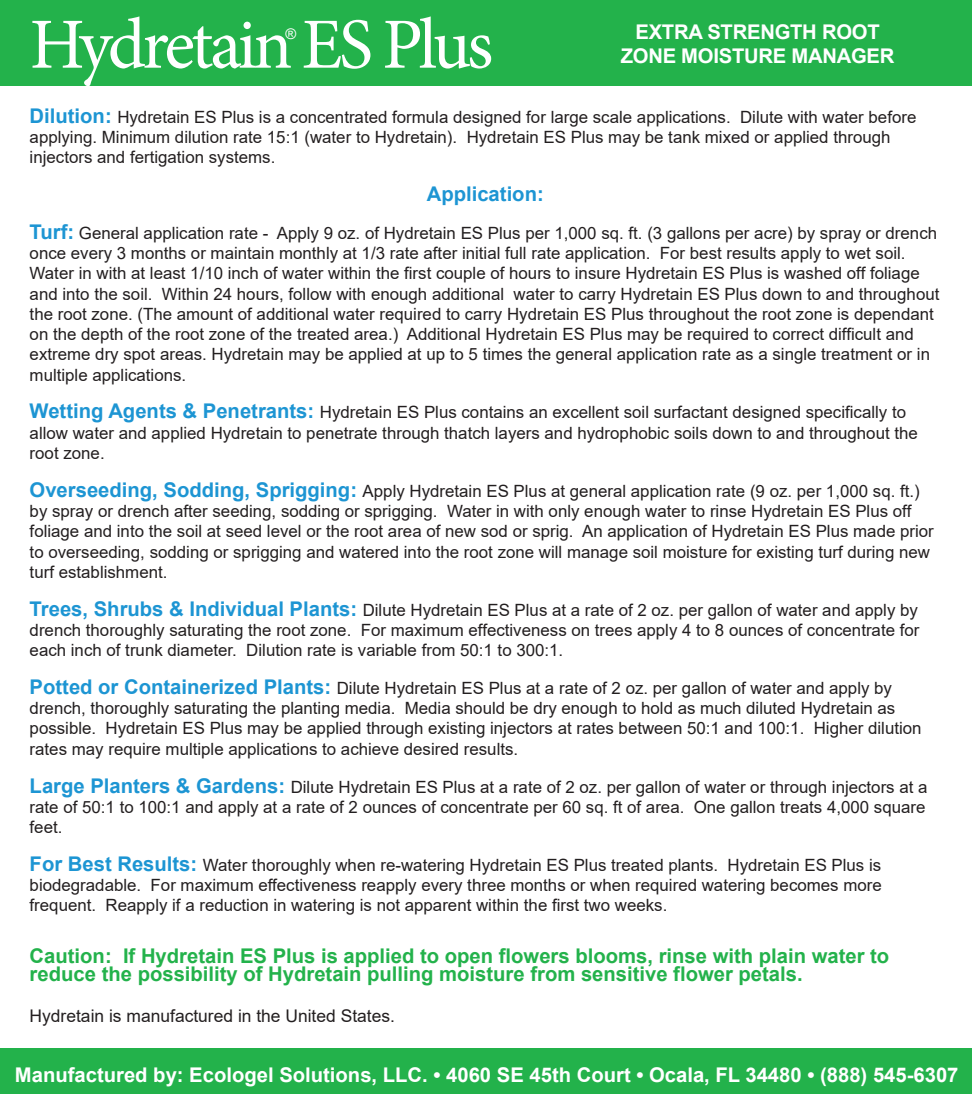
<style>
.page{position:relative;width:972px;height:1094px;background:#fff}
.page>*{position:absolute;margin:0;border:0;box-sizing:border-box;transform-origin:0 0}
.t1{font:72px "Minion Pro";letter-spacing:-.055em;color:#fff}
.t2{font:700 20.25px/18px "Arial";color:#23b24b}
.t3{font:700 20.25px/24.3px "Arial";color:#fff;text-align:center}
.t4{font:700 20.25px "Arial";color:#1d95d3}
.t5{font:17.55px "Arial";color:#231f20}
.t6{font:16.88px/20.2px "Arial";color:#231f20}
.t7{font:14.62px "Arial";color:#fff}
.s1{font-weight:700;font-size:20.25px;color:#1d95d3}
</style>
<div class="page">
<div style="left:0;top:0;width:972px;height:86px;background:#23b24b"></div>
<div style="left:0;top:1048px;width:972px;height:46px;background:#23b24b"></div>
<h1 class="t1" style="left:30px;top:-4px;width:465px">Hydretain ES Plus</h1>
<p class="t7" style="left:286px;top:24px;width:12px">®</p>
<p class="t3" style="left:621px;top:20px;width:275px">EXTRA STRENGTH ROOT<br>ZONE MOISTURE MANAGER</p>
<p class="t6" style="left:30px;top:106px;width:888px"><span class="s1">Dilution:</span> Hydretain ES Plus is a concentrated formula designed for large scale applications. Dilute with water before applying. Minimum dilution rate 15:1 (water to Hydretain). Hydretain ES Plus may be tank mixed or applied through injectors and fertigation systems.</p>
<p class="t4" style="left:427px;top:180px;width:119px">Application:</p>
<p class="t6" style="left:30px;top:223px;width:911px"><span class="s1">Turf:</span> General application rate - Apply 9 oz. of Hydretain ES Plus per 1,000 sq. ft. (3 gallons per acre) by spray or drench once every 3 months or maintain monthly at 1/3 rate after initial full rate application. For best results apply to wet soil.<br>Water in with at least 1/10 inch of water within the first couple of hours to insure Hydretain ES Plus is washed off foliage and into the soil. Within 24 hours, follow with enough additional water to carry Hydretain ES Plus down to and throughout the root zone. (The amount of additional water required to carry Hydretain ES Plus throughout the root zone is dependant on the depth of the root zone of the treated area.) Additional Hydretain ES Plus may be required to correct difficult and extreme dry spot areas. Hydretain may be applied at up to 5 times the general application rate as a single treatment or in multiple applications.</p>
<p class="t6" style="left:30px;top:402px;width:890px"><span class="s1">Wetting Agents &amp; Penetrants:</span> Hydretain ES Plus contains an excellent soil surfactant designed specifically to allow water and applied Hydretain to penetrate through thatch layers and hydrophobic soils down to and throughout the root zone.</p>
<p class="t6" style="left:30px;top:480px;width:906px"><span class="s1">Overseeding, Sodding, Sprigging:</span> Apply Hydretain ES Plus at general application rate (9 oz. per 1,000 sq. ft.) by spray or drench after seeding, sodding or sprigging. Water in with only enough water to rinse Hydretain ES Plus off foliage and into the soil at seed level or the root area of new sod or sprig. An application of Hydretain ES Plus made prior to overseeding, sodding or sprigging and watered into the root zone will manage soil moisture for existing turf during new turf establishment.</p>
<p class="t6" style="left:30px;top:599px;width:891px;text-align:justify"><span class="s1">Trees, Shrubs &amp; Individual Plants:</span> Dilute Hydretain ES Plus at a rate of 2 oz. per gallon of water and apply by drench thoroughly saturating the root zone. For maximum effectiveness on trees apply 4 to 8 ounces of concentrate for each inch of trunk diameter. Dilution rate is variable from 50:1 to 300:1.</p>
<p class="t6" style="left:30px;top:677px;width:893px"><span class="s1">Potted or Containerized Plants:</span> Dilute Hydretain ES Plus at a rate of 2 oz. per gallon of water and apply by drench, thoroughly saturating the planting media. Media should be dry enough to hold as much diluted Hydretain as possible. Hydretain ES Plus may be applied through existing injectors at rates between 50:1 and 100:1. Higher dilution rates may require multiple applications to achieve desired results.</p>
<p class="t6" style="left:30px;top:776px;width:899px"><span class="s1">Large Planters &amp; Gardens:</span> Dilute Hydretain ES Plus at a rate of 2 oz. per gallon of water or through injectors at a rate of 50:1 to 100:1 and apply at a rate of 2 ounces of concentrate per 60 sq. ft of area. One gallon treats 4,000 square feet.</p>
<p class="t6" style="left:30px;top:854px;width:854px;text-align:justify"><span class="s1">For Best Results:</span> Water thoroughly when re-watering Hydretain ES Plus treated plants. Hydretain ES Plus is biodegradable. For maximum effectiveness reapply every three months or when required watering becomes more frequent. Reapply if a reduction in watering is not apparent within the first two weeks.</p>
<p class="t2" style="left:30px;top:947px;width:861px">Caution: If Hydretain ES Plus is applied to open flowers blooms, rinse with plain water to reduce the possibility of Hydretain pulling moisture from sensitive flower petals.</p>
<p class="t5" style="left:30px;top:1004px;width:367px">Hydretain is manufactured in the United States.</p>
<p class="t3" style="left:15px;top:1062px;width:945px">Manufactured by: Ecologel Solutions, LLC. • 4060 SE 45th Court • Ocala, FL 34480 • (888) 545-6307</p>
</div>
